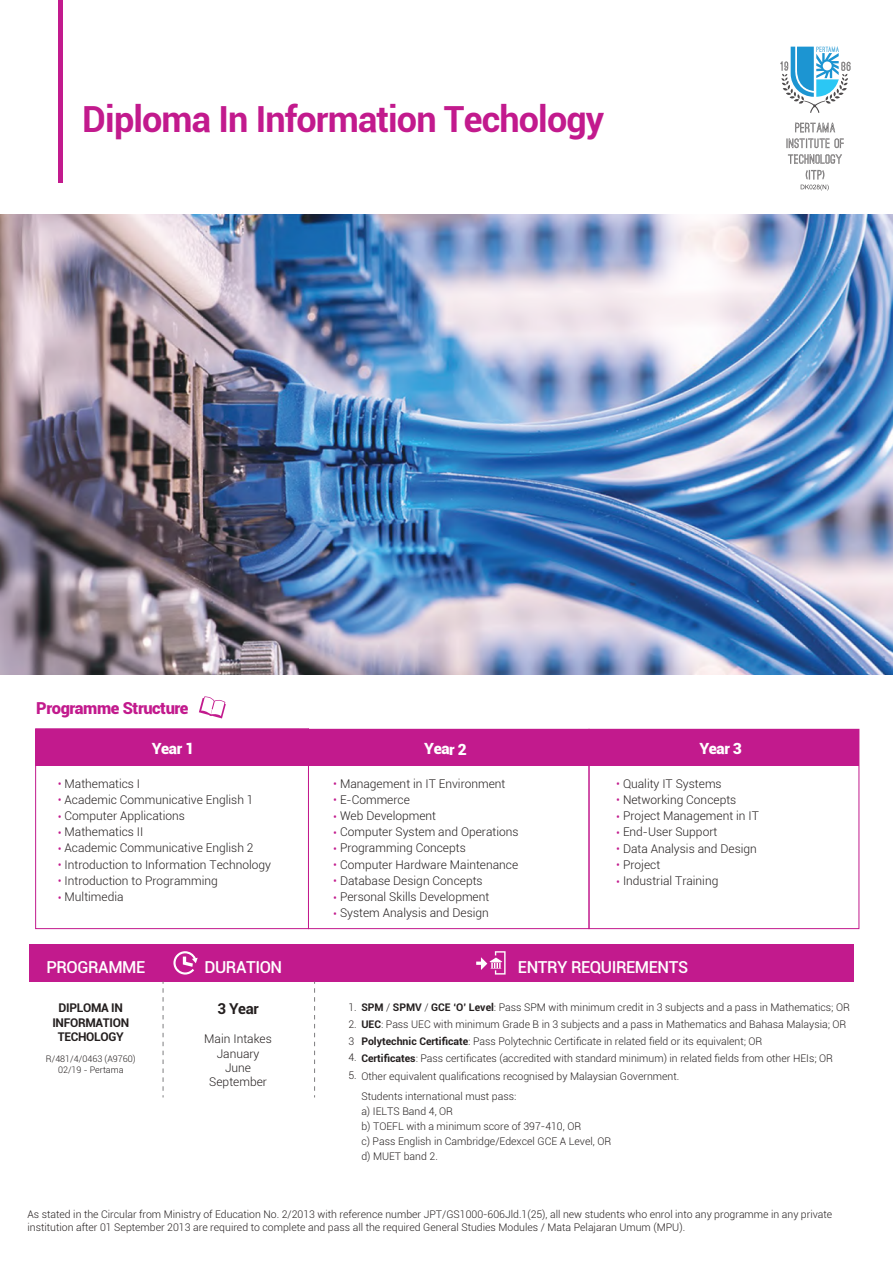
<style>
.page{position:relative;width:893px;height:1263px;background:#fff}
.page>*{position:absolute;margin:0;border:0;box-sizing:border-box;transform-origin:0 0}
.t1{font:700 36px "Roboto";letter-spacing:-.025em;color:#c21a8d}
.t2{font:500 16.5px "Roboto";letter-spacing:-.025em;color:#fff}
.t3{font:900 16.5px "Roboto";letter-spacing:-.025em;color:#c21a8d}
.t4{font:900 15.45px "Roboto";letter-spacing:-.03em;color:#fff}
.t5{font:700 15px "Roboto";color:#241f1f}
.t6{font:300 12px/14.4px "Roboto";color:#241f1f;text-align:center}
.t7{font:700 12px/14.4px "Roboto";letter-spacing:-.025em;color:#241f1f;text-align:center}
.t8{font:300 10.5px/15px "Roboto";color:#241f1f}
.t9{font:300 9px/10.8px "Roboto";color:#241f1f;text-align:center}
.s1{color:#c21a8d}
.s2{font-weight:700}
</style>
<div class="page">
<div style="left:29px;top:944px;width:825px;height:37px;background:#c21a8d"></div>
<svg style="left:163px;top:981px;width:1px;height:116px"></svg>
<svg style="left:314px;top:981px;width:1px;height:116px"></svg>
<svg style="left:476px;top:951px;width:30px;height:24px"></svg>
<svg style="left:173px;top:951px;width:25px;height:23px"></svg>
<svg style="left:199px;top:696px;width:27px;height:22px"></svg>
<div style="left:58px;top:0;width:5px;height:183px;background:#c21a8d"></div>
<img style="left:0;top:214px;width:893px;height:460px">
<div style="left:36px;top:729px;width:276px;height:36px;background:#c21a8d"></div>
<div style="left:35px;top:728px;width:274px;height:201px;border:1px solid #c21a8d"></div>
<div style="left:312px;top:729px;width:288px;height:36px;background:#c21a8d"></div>
<div style="left:308px;top:729px;width:281px;height:200px;border:1px solid #c21a8d"></div>
<div style="left:600px;top:729px;width:259px;height:36px;background:#c21a8d"></div>
<div style="left:589px;top:729px;width:270px;height:200px;border:1px solid #c21a8d"></div>
<svg style="left:795px;top:123px;width:40px;height:9px"></svg>
<svg style="left:786px;top:138px;width:58px;height:10px"></svg>
<svg style="left:788px;top:154px;width:54px;height:10px"></svg>
<svg style="left:780px;top:47px;width:70px;height:66px"></svg>
<svg style="left:801px;top:170px;width:28px;height:21px"></svg>
<h1 class="t1" style="left:82px;top:94px;width:523px">Diploma In Information Techology</h1>
<h2 class="t3" style="left:36px;top:697px;width:154px">Programme Structure</h2>
<h3 class="t4" style="left:424px;top:738px;width:44px">Year 2</h3>
<h3 class="t4" style="left:699px;top:737px;width:44px">Year 3</h3>
<p class="t6" style="left:333px;top:776px;width:174px"><span class="s1">•</span> Management in IT Environment</p>
<p class="t6" style="left:333px;top:792px;width:78px"><span class="s1">•</span> E-Commerce</p>
<p class="t6" style="left:333px;top:808px;width:104px"><span class="s1">•</span> Web Development</p>
<p class="t6" style="left:333px;top:824px;width:187px"><span class="s1">•</span> Computer System and Operations</p>
<p class="t6" style="left:333px;top:841px;width:134px"><span class="s1">•</span> Programming Concepts</p>
<p class="t6" style="left:333px;top:857px;width:187px"><span class="s1">•</span> Computer Hardware Maintenance</p>
<p class="t6" style="left:333px;top:873px;width:151px"><span class="s1">•</span> Database Design Concepts</p>
<p class="t6" style="left:333px;top:889px;width:158px"><span class="s1">•</span> Personal Skills Development</p>
<p class="t6" style="left:333px;top:905px;width:157px"><span class="s1">•</span> System Analysis and Design</p>
<h3 class="t4" style="left:152px;top:737px;width:44px">Year 1</h3>
<h3 class="t4" style="left:692px;top:738px;width:44px">Year 3</h3>
<p class="t6" style="left:58px;top:776px;width:84px"><span class="s1">•</span> Mathematics I</p>
<p class="t6" style="left:58px;top:792px;width:197px"><span class="s1">•</span> Academic Communicative English 1</p>
<p class="t6" style="left:58px;top:808px;width:129px"><span class="s1">•</span> Computer Applications</p>
<p class="t6" style="left:58px;top:824px;width:87px"><span class="s1">•</span> Mathematics II</p>
<p class="t6" style="left:58px;top:840px;width:197px"><span class="s1">•</span> Academic Communicative English 2</p>
<p class="t6" style="left:58px;top:857px;width:215px"><span class="s1">•</span> Introduction to Information Technology</p>
<p class="t6" style="left:58px;top:873px;width:162px"><span class="s1">•</span> Introduction to Programming</p>
<p class="t6" style="left:58px;top:889px;width:67px"><span class="s1">•</span> Multimedia</p>
<p class="t6" style="left:616px;top:776px;width:107px"><span class="s1">•</span> Quality IT Systems</p>
<p class="t6" style="left:616px;top:792px;width:122px"><span class="s1">•</span> Networking Concepts</p>
<p class="t6" style="left:616px;top:808px;width:144px"><span class="s1">•</span> Project Management in IT</p>
<p class="t6" style="left:616px;top:824px;width:103px"><span class="s1">•</span> End-User Support</p>
<p class="t6" style="left:616px;top:841px;width:142px"><span class="s1">•</span> Data Analysis and Design</p>
<p class="t6" style="left:616px;top:857px;width:46px"><span class="s1">•</span> Project</p>
<p class="t6" style="left:616px;top:873px;width:104px"><span class="s1">•</span> Industrial Training</p>
<h2 class="t2" style="left:46px;top:956px;width:100px">PROGRAMME</h2>
<h2 class="t2" style="left:204px;top:956px;width:79px">DURATION</h2>
<h2 class="t2" style="left:518px;top:956px;width:172px">ENTRY REQUIREMENTS</h2>
<p class="t7" style="left:52px;top:1000px;width:78px">DIPLOMA IN<br>INFORMATION<br>TECHOLOGY</p>
<p class="t9" style="left:46px;top:1053px;width:91px">R/481/4/0463 (A9760)<br>02/19 - Pertama</p>
<p class="t8" style="left:348px;top:999px;width:503px">1. <span class="s2">SPM</span> / <span class="s2">SPMV</span> / <span class="s2">GCE ‘O’ Level</span>: Pass SPM with minimum credit in 3 subjects and a pass in Mathematics; OR</p>
<p class="t8" style="left:361px;top:1015px;width:487px;line-height:17.4px;text-indent:-13px">2. <span class="s2">UEC</span>: Pass UEC with minimum Grade B in 3 subjects and a pass in Mathematics and Bahasa Malaysia; OR <span class="s2">Polytechnic Certificate</span>: Pass Polytechnic Certificate in related field or its equivalent; OR<br><span class="s2">Certificates</span>: Pass certificates (accredited with standard minimum) in related fields from other HEIs; OR Other equivalent qualifications recognised by Malaysian Government.</p>
<p class="t8" style="left:361px;top:1088px;width:251px">Students international must pass:<br>a) IELTS Band 4, OR<br>b) TOEFL with a minimum score of 397-410, OR<br>c) Pass English in Cambridge/Edexcel GCE A Level, OR d) MUET band 2.</p>
<h3 class="t5" style="left:217px;top:998px;width:43px">3 Year</h3>
<p class="t6" style="left:204px;top:1031px;width:69px">Main Intakes<br>January<br>June<br>September</p>
<p class="t8" style="left:348px;top:1032px;width:10px;line-height:16.8px">3<br>4.<br>5.</p>
<p class="t8" style="left:28px;top:1208px;width:806px;line-height:12.6px">As stated in the Circular from Ministry of Education No. 2/2013 with reference number JPT/GS1000-606Jld.1(25), all new students who enrol into any programme in any private institution after 01 September 2013 are required to complete and pass all the required General Studies Modules / Mata Pelajaran Umum (MPU).</p>
</div>
